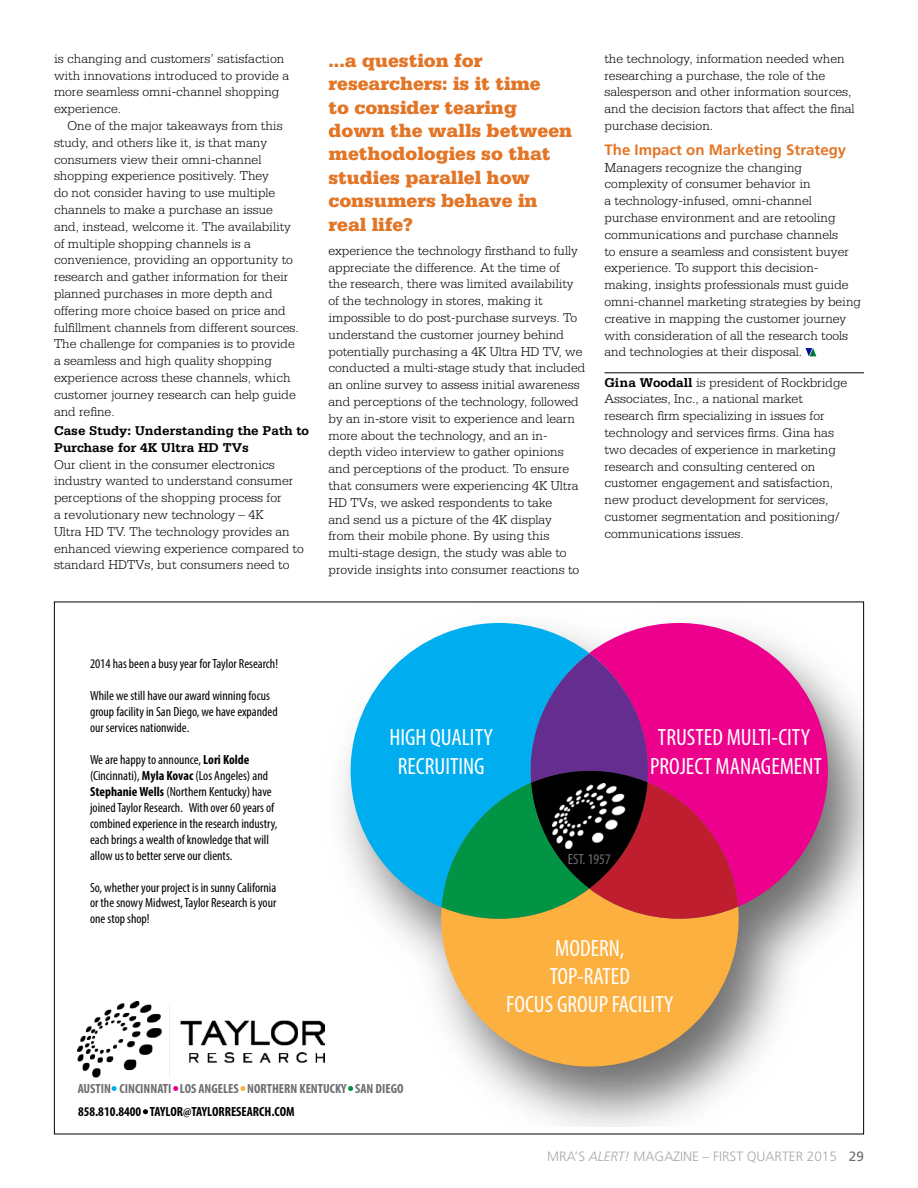
<style>
.page{position:relative;width:918px;height:1188px;background:#fff}
.page>*{position:absolute;margin:0;border:0;box-sizing:border-box;transform-origin:0 0}
.t1{font:condensed 23.7px/28.3px "Myriad Pro";color:#fff;text-align:center}
.t2{font:900 19.5px/23.4px "Serifa Std";color:#e37526}
.t3{font:700 15px "Frutiger LT Std";color:#e37526}
.t4{font:condensed 14.85px "Myriad Pro";color:#6d6e71}
.t5{font:300 13.5px/16.8px "Serifa Std";color:#000}
.t6{font:700 13.5px/16.8px "Serifa Std";color:#000}
.t7{font:300 13.5px "Frutiger LT Std";color:#a7a9ac}
.t8{font:condensed 13.35px/15.9px "Myriad Pro";color:#000}
.t9{font:700 condensed 13.35px "Myriad Pro";color:#6d6e71}
.t10{font:700 condensed 13.35px "Myriad Pro";color:#000}
.s1{font-weight:700}
.s2{font-style:italic}
.s3{font-weight:400;color:#6d6e71}
</style>
<div class="page">
<hr style="left:604px;top:372px;width:260px;height:1px;background:#000">
<svg style="left:806px;top:348px;width:10px;height:8px"></svg>
<svg style="left:589px;top:623px;width:239px;height:284px;fill:#ec008c"></svg>
<svg style="left:441px;top:889px;width:298px;height:178px;fill:#fbb040"></svg>
<svg style="left:351px;top:623px;width:238px;height:284px;fill:#00aeef"></svg>
<svg style="left:442px;top:653px;width:296px;height:266px"></svg>
<img style="left:553px;top:784px;width:74px;height:64px">
<svg style="left:112px;top:1086px;width:5px;height:5px"></svg>
<img style="left:77px;top:1002px;width:248px;height:76px">
<svg style="left:173px;top:1086px;width:5px;height:5px"></svg>
<svg style="left:240px;top:1086px;width:5px;height:5px"></svg>
<svg style="left:348px;top:1086px;width:5px;height:5px"></svg>
<svg style="left:143px;top:1109px;width:5px;height:5px"></svg>
<p class="t5" style="left:54px;top:50px;width:237px">is changing and customers’ satisfaction with innovations introduced to provide a more seamless omni-channel shopping experience.</p>
<p class="t5" style="left:54px;top:117px;width:246px;text-indent:14px">One of the major takeaways from this study, and others like it, is that many consumers view their omni-channel shopping experience positively. They<br>do not consider having to use multiple channels to make a purchase an issue and, instead, welcome it. The availability of multiple shopping channels is a convenience, providing an opportunity to research and gather information for their planned purchases in more depth and offering more choice based on price and fulfillment channels from different sources.<br>The challenge for companies is to provide a seamless and high quality shopping experience across these channels, which customer journey research can help guide and refine.</p>
<p class="t6" style="left:54px;top:422px;width:257px">Case Study: Understanding the Path to<br>Purchase for 4K Ultra HD TVs</p>
<p class="t5" style="left:54px;top:456px;width:251px">Our client in the consumer electronics industry wanted to understand consumer perceptions of the shopping process for<br>a revolutionary new technology – 4K<br>Ultra HD TV. The technology provides an enhanced viewing experience compared to standard HDTVs, but consumers need to</p>
<h2 class="t2" style="left:328px;top:49px;width:245px">...a question for researchers: is it time<br>to consider tearing down the walls between methodologies so that studies parallel how consumers behave in real life?</h2>
<p class="t5" style="left:328px;top:242px;width:258px">experience the technology firsthand to fully appreciate the difference. At the time of<br>the research, there was limited availability of the technology in stores, making it impossible to do post-purchase surveys. To understand the customer journey behind potentially purchasing a 4K Ultra HD TV, we conducted a multi-stage study that included an online survey to assess initial awareness and perceptions of the technology, followed by an in-store visit to experience and learn more about the technology, and an in-<br>depth video interview to gather opinions and perceptions of the product. To ensure that consumers were experiencing 4K Ultra HD TVs, we asked respondents to take<br>and send us a picture of the 4K display<br>from their mobile phone. By using this multi-stage design, the study was able to provide insights into consumer reactions to</p>
<p class="t5" style="left:604px;top:50px;width:252px">the technology, information needed when researching a purchase, the role of the salesperson and other information sources, and the decision factors that affect the final purchase decision.</p>
<p class="t3" style="left:604px;top:141px;width:243px">The Impact on Marketing Strategy</p>
<p class="t5" style="left:604px;top:159px;width:258px">Managers recognize the changing complexity of consumer behavior in<br>a technology-infused, omni-channel purchase environment and are retooling communications and purchase channels<br>to ensure a seamless and consistent buyer experience. To support this decision&shy;making, insights professionals must guide omni-channel marketing strategies by being creative in mapping the customer journey with consideration of all the research tools and technologies at their disposal.</p>
<p class="t5" style="left:604px;top:374px;width:244px"><span class="s1">Gina Woodall</span> is president of Rockbridge Associates, Inc., a national market research firm specializing in issues for technology and services firms. Gina has two decades of experience in marketing research and consulting centered on customer engagement and satisfaction, new product development for services, customer segmentation and positioning/ communications issues.</p>
<p class="t8" style="left:90px;top:656px;width:190px">2014 has been a busy year for Taylor Research!</p>
<p class="t8" style="left:90px;top:687px;width:189px">While we still have our award winning focus group facility in San Diego, we have expanded our services nationwide.</p>
<p class="t8" style="left:90px;top:751px;width:189px">We are happy to announce, <span class="s1">Lori Kolde </span>(Cincinnati), <span class="s1">Myla Kovac</span> (Los Angeles) and <span class="s1">Stephanie Wells</span> (Northern Kentucky) have joined Taylor Research. With over 60 years of combined experience in the research industry, each brings a wealth of knowledge that will allow us to better serve our clients.</p>
<p class="t8" style="left:90px;top:879px;width:188px;text-align:justify">So, whether your project is in sunny California or the snowy Midwest, Taylor Research is your one stop shop!</p>
<h1 class="t1" style="left:389px;top:723px;width:105px">HIGH QUALITY<br>RECRUITING</h1>
<h1 class="t1" style="left:650px;top:723px;width:173px">TRUSTED MULTI-CITY<br>PROJECT MANAGEMENT</h1>
<p class="t4" style="left:568px;top:851px;width:44px">EST. 1957</p>
<h1 class="t1" style="left:506px;top:933px;width:169px">MODERN,<br>TOP-RATED<br>FOCUS GROUP FACILITY</h1>
<p class="t9" style="left:78px;top:1080px;width:327px">AUSTIN CINCINNATI LOS ANGELES NORTHERN KENTUCKY SAN DIEGO</p>
<p class="t10" style="left:78px;top:1103px;width:218px">858.810.8400 TAYLOR@TAYLORRESEARCH.COM</p>
<p class="t7" style="left:547px;top:1149px;width:318px">MRA’S <span class="s2">ALERT!</span> MAGAZINE – FIRST QUARTER 2015 <span class="s3">29</span></p>
</div>
